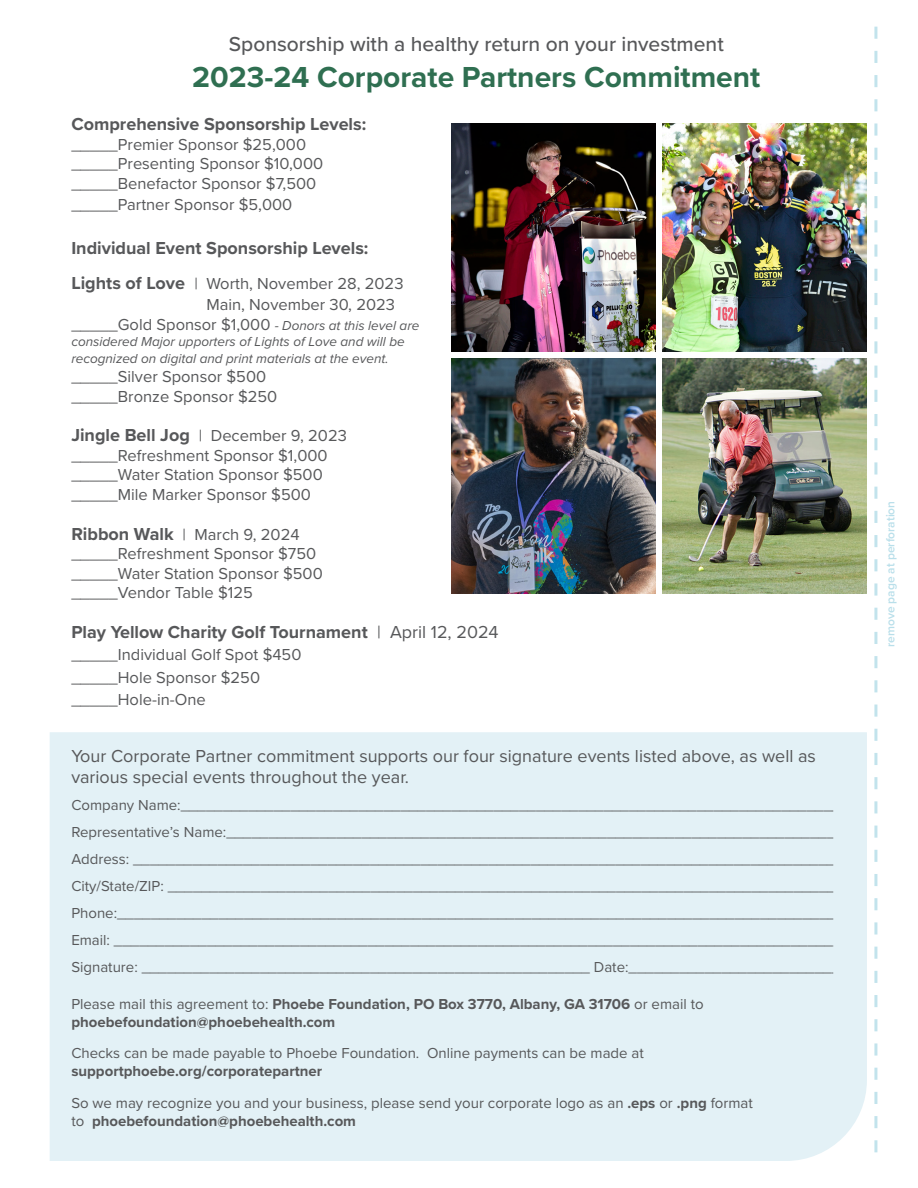
<style>
.page{position:relative;width:918px;height:1188px;background:#fff}
.page>*{position:absolute;margin:0;border:0;box-sizing:border-box;transform-origin:0 0}
.t1{font:700 30px "Proxima Nova";color:#2f6f51}
.t2{font:500 21px "Proxima Nova";color:#57585a}
.t3{font:18px/21px "Proxima Nova";color:#57585a}
.t4{font:700 18px "Proxima Nova";color:#57585a}
.t5{font:16.5px/19.5px "Proxima Nova";color:#57585a}
.t6{font:15px/27px "Proxima Nova";color:#57585a}
.t7{font:700 15px/18px "Proxima Nova";color:#57585a}
.t8{font:italic 13.5px "Proxima Nova";color:#57585a}
.t9{font:600 12px "Proxima Nova";color:#b9dfea}
.s1{font-weight:700;font-size:18px}
.s2{font-style:italic;font-size:13.5px}
.s3{font-weight:400}
.s4{font-weight:700}
</style>
<div class="page">
<div style="left:50px;top:732px;width:817px;height:429px;background:#e3f1f6"></div>
<div style="left:836px;top:750px;width:31px;height:206px;background:#e3f1f6"></div>
<img style="left:451px;top:123px;width:204px;height:228px">
<img style="left:663px;top:358px;width:204px;height:236px">
<img style="left:663px;top:123px;width:204px;height:228px">
<img style="left:451px;top:358px;width:204px;height:236px">
<svg style="left:874px;top:27px;width:3px;height:1125px"></svg>
<svg style="left:833px;top:797px;width:21px;height:206px"></svg>
<p class="t2" style="left:229px;top:28px;width:496px">Sponsorship with a healthy return on your investment</p>
<p class="t1" style="left:192px;top:55px;width:570px">2023-24 Corporate Partners Commitment</p>
<p class="t4" style="left:71px;top:111px;width:296px">Comprehensive Sponsorship Levels:</p>
<p class="t5" style="left:71px;top:134px;width:236px">_____Premier Sponsor $25,000</p>
<p class="t5" style="left:71px;top:153px;width:253px">_____Presenting Sponsor $10,000</p>
<p class="t5" style="left:71px;top:173px;width:246px">_____Benefactor Sponsor $7,500</p>
<p class="t5" style="left:71px;top:194px;width:223px">_____Partner Sponsor $5,000</p>
<p class="t4" style="left:71px;top:234px;width:299px">Individual Event Sponsorship Levels:</p>
<p class="t5" style="left:71px;top:273px;width:334px"><span class="s1">Lights of Love</span> | Worth, November 28, 2023</p>
<p class="t5" style="left:206px;top:294px;width:190px">Main, November 30, 2023</p>
<p class="t5" style="left:71px;top:314px;width:350px">_____Gold Sponsor $1,000 <span class="s2">- Donors at this level are</span></p>
<p class="t8" style="left:71px;top:332px;width:335px">considered Major upporters of Lights of Love and will be</p>
<p class="t8" style="left:71px;top:348px;width:319px">recognized on digital and print materials at the event.</p>
<p class="t5" style="left:71px;top:366px;width:196px">_____Silver Sponsor $500</p>
<p class="t5" style="left:71px;top:386px;width:208px">_____Bronze Sponsor $250</p>
<p class="t5" style="left:71px;top:425px;width:277px"><span class="s1">Jingle Bell Jog</span> | December 9, 2023</p>
<p class="t5" style="left:71px;top:445px;width:258px">_____Refreshment Sponsor $1,000</p>
<p class="t5" style="left:71px;top:464px;width:253px">_____Water Station Sponsor $500</p>
<p class="t5" style="left:71px;top:484px;width:241px">_____Mile Marker Sponsor $500</p>
<p class="t5" style="left:71px;top:524px;width:246px"><span class="s1">Ribbon Walk</span> | March 9, 2024 _____Refreshment Sponsor $750</p>
<p class="t5" style="left:71px;top:563px;width:253px">_____Water Station Sponsor $500</p>
<p class="t5" style="left:71px;top:582px;width:183px">_____Vendor Table $125</p>
<p class="t4" style="left:71px;top:618px;width:429px">Play Yellow Charity Golf Tournament <span class="s3">| April 12, 2024</span></p>
<p class="t5" style="left:71px;top:644px;width:232px">_____Individual Golf Spot $450</p>
<p class="t5" style="left:71px;top:667px;width:190px">_____Hole Sponsor $250</p>
<p class="t5" style="left:71px;top:689px;width:136px">_____Hole-in-One</p>
<p class="t3" style="left:71px;top:745px;width:746px">Your Corporate Partner commitment supports our four signature events listed above, as well as various special events throughout the year.</p>
<p class="t6" style="left:71px;top:791px;width:774px">Company Name:______________________________________________________________________________<br>Representative’s Name:_________________________________________________________________________</p>
<p class="t6" style="left:71px;top:845px;width:775px">Address: ____________________________________________________________________________________<br>City/State/ZIP: ________________________________________________________________________________</p>
<p class="t6" style="left:71px;top:899px;width:775px">Phone:______________________________________________________________________________________</p>
<p class="t6" style="left:71px;top:926px;width:772px">Email: ______________________________________________________________________________________<br>Signature: _____________________________________________________ Date:_________________________</p>
<p class="t7" style="left:71px;top:995px;width:634px"><span class="s3">Please mail this agreement to:</span> Phoebe Foundation, PO Box 3770, Albany, GA 31706 <span class="s3">or email to </span>phoebefoundation@phoebehealth.com</p>
<p class="t6" style="left:71px;top:1044px;width:574px;line-height:18px">Checks can be made payable to Phoebe Foundation. Online payments can be made at <span class="s4">supportphoebe.org/corporatepartner</span></p>
<p class="t6" style="left:71px;top:1093px;width:683px;line-height:18px">So we may recognize you and your business, please send your corporate logo as an <span class="s4">.eps</span> or <span class="s4">.png</span> format to <span class="s4">phoebefoundation@phoebehealth.com</span></p>
<p class="t9" style="left:881px;top:647px;width:148px;rotate:-90deg">remove page at perforation</p>
</div>
